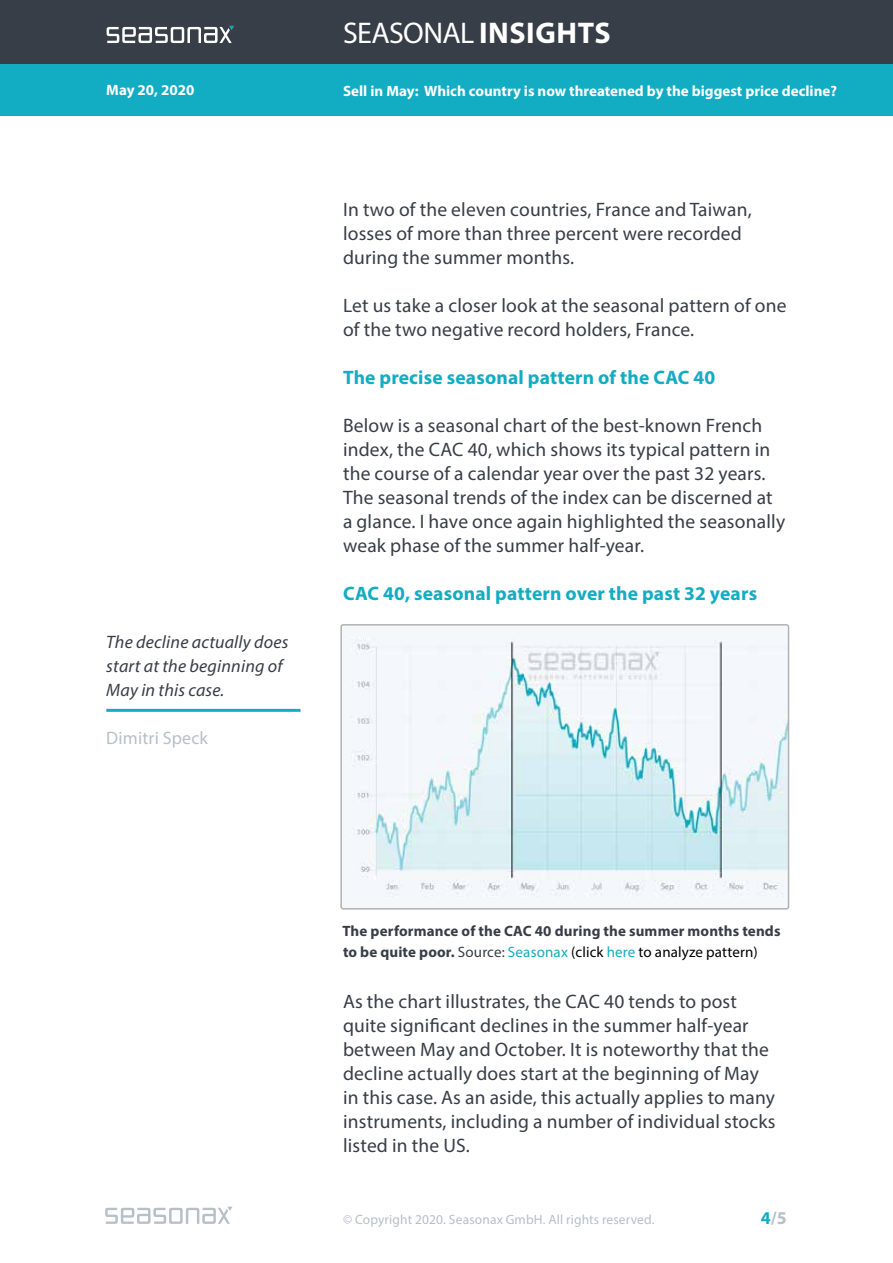
<style>
.page{position:relative;width:893px;height:1263px;background:#fff}
.page>*{position:absolute;margin:0;border:0;box-sizing:border-box;transform-origin:0 0}
.t1{font:30px "Myriad Pro";letter-spacing:-.02em;color:#fff}
.t2{font:19.5px/24px "Myriad Pro";letter-spacing:.01em;color:#383e47}
.t3{font:700 19.5px "Myriad Pro";letter-spacing:.01em;color:#12acc3}
.t4{font:italic 18px/24px "Myriad Pro";letter-spacing:.01em;color:#383e47}
.t5{font:18px "Myriad Pro";letter-spacing:.01em;color:#b6c0c6}
.t6{font:700 18px "Myriad Pro";color:#b6c0c6}
.t7{font:700 15px/21px "Myriad Pro";letter-spacing:.01em;color:#383e47}
.t8{font:700 15px "Myriad Pro";color:#fff}
.t9{font:13.5px "Myriad Pro";letter-spacing:.01em;color:#b6c0c6}
.s1{font-weight:700}
.s2{font-weight:400}
.s3{font-weight:400;color:#12acc3}
.s4{font-weight:400;color:#000}
.s5{color:#12acc3}
</style>
<div class="page">
<svg style="left:105px;top:1206px;width:127px;height:18px"></svg>
<div style="left:0;top:0;width:893px;height:116px;background:#12acc3"></div>
<div style="left:0;top:0;width:893px;height:64px;background:#383e47"></div>
<svg style="left:107px;top:26px;width:127px;height:17px"></svg>
<div style="left:341px;top:625px;width:447px;height:284px;background:#f5f8fa;border-radius:2px"></div>
<img style="left:353px;top:641px;width:433px;height:254px">
<div style="left:340px;top:624px;width:449px;height:285px;border:2px solid #b3b2b2;border-radius:2px"></div>
<hr style="left:106px;top:709px;width:194px;height:3px;background:#12acc3">
<p class="t8" style="left:106px;top:81px;width:90px">May 20, 2020</p>
<p class="t4" style="left:106px;top:630px;width:184px">The decline actually does start at the beginning of<br>May in this case.</p>
<p class="t5" style="left:106px;top:727px;width:103px">Dimitri Speck</p>
<h1 class="t1" style="left:343px;top:15px;width:269px">SEASONAL <span class="s1">INSIGHTS</span></h1>
<p class="t8" style="left:343px;top:81px;width:495px">Sell in May: Which country is now threatened by the biggest price decline?</p>
<p class="t2" style="left:343px;top:197px;width:410px">In two of the eleven countries, France and Taiwan, losses of more than three percent were recorded during the summer months.</p>
<p class="t2" style="left:343px;top:293px;width:445px">Let us take a closer look at the seasonal pattern of one of the two negative record holders, France.</p>
<p class="t3" style="left:343px;top:365px;width:374px">The precise seasonal pattern of the CAC 40</p>
<p class="t2" style="left:343px;top:413px;width:444px">Below is a seasonal chart of the best-known French index, the CAC 40, which shows its typical pattern in the course of a calendar year over the past 32 years.<br>The seasonal trends of the index can be discerned at a glance. I have once again highlighted the seasonally weak phase of the summer half-year.</p>
<p class="t3" style="left:343px;top:581px;width:416px">CAC 40, seasonal pattern over the past 32 years</p>
<p class="t7" style="left:342px;top:920px;width:440px">The performance of the CAC 40 during the summer months tends to be quite poor. <span class="s2">Source:</span> <span class="s3">Seasonax</span> <span class="s4">(click</span> <span class="s3">here</span> <span class="s4">to analyze pattern)</span></p>
<p class="t2" style="left:343px;top:989px;width:434px">As the chart illustrates, the CAC 40 tends to post quite significant declines in the summer half-year between May and October. It is noteworthy that the decline actually does start at the beginning of May in this case. As an aside, this actually applies to many instruments, including a number of individual stocks listed in the US.</p>
<p class="t9" style="left:343px;top:1211px;width:313px">© Copyright 2020. Seasonax GmbH. All rights reserved.</p>
<p class="t6" style="left:761px;top:1206px;width:27px"><span class="s5">4</span>/5</p>
</div>
